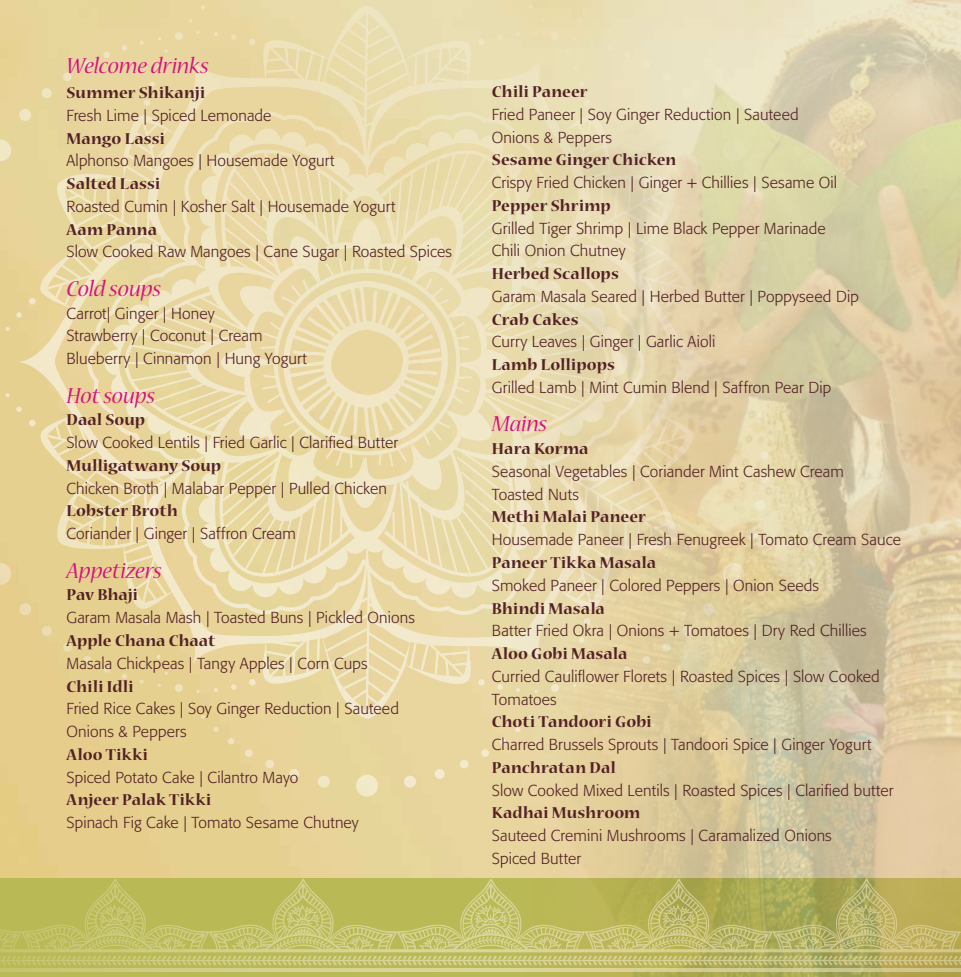
<style>
.page{position:relative;width:961px;height:977px;background:#fff}
.page>*{position:absolute;margin:0;border:0;box-sizing:border-box;transform-origin:0 0}
.t1{font:italic 24.5px "Nueva Std";letter-spacing:-.005em;color:#d80f81}
.t2{font:700 17.5px "Nueva Std";letter-spacing:.005em;color:#532126}
.t3{font:700 17.5px "Nueva Std";letter-spacing:.03em;color:#532126}
.t4{font:700 17.5px "Nueva Std";letter-spacing:.025em;color:#532126}
.t5{font:300 15.75px/22.8px "Formata";letter-spacing:.005em;color:#532126}
</style>
<div class="page">
<div style="left:245px;top:749px;width:8px;height:8px;background:#f0e3be;border-radius:50%"></div>
<svg style="left:228px;top:738px;width:6px;height:6px"></svg>
<svg style="left:0;top:2px;width:254px;height:730px"></svg>
<img style="left:254px;top:0;width:707px;height:976px">
<svg style="left:0;top:967px;width:21px;height:4px"></svg>
<svg style="left:21px;top:967px;width:751px;height:4px"></svg>
<svg style="left:0;top:878px;width:961px;height:88px"></svg>
<svg style="left:772px;top:967px;width:189px;height:4px"></svg>
<h1 class="t1" style="left:66px;top:54px;width:144px">Welcome drinks</h1>
<p class="t2" style="left:66px;top:85px;width:140px">Summer Shikanji</p>
<p class="t5" style="left:66px;top:104px;width:206px">Fresh Lime | Spiced Lemonade</p>
<p class="t2" style="left:66px;top:130px;width:100px">Mango Lassi</p>
<p class="t5" style="left:66px;top:149px;width:269px">Alphonso Mangoes | Housemade Yogurt</p>
<p class="t2" style="left:66px;top:176px;width:95px">Salted Lassi</p>
<p class="t5" style="left:66px;top:195px;width:330px">Roasted Cumin | Kosher Salt | Housemade Yogurt</p>
<p class="t2" style="left:66px;top:221px;width:92px">Aam Panna</p>
<p class="t5" style="left:67px;top:240px;width:387px">Slow Cooked Raw Mangoes | Cane Sugar | Roasted Spices</p>
<h1 class="t1" style="left:66px;top:277px;width:96px">Cold soups</h1>
<p class="t5" style="left:66px;top:302px;width:242px">Carrot| Ginger | Honey<br>Strawberry | Coconut | Cream<br>Blueberry | Cinnamon | Hung Yogurt</p>
<h1 class="t1" style="left:66px;top:384px;width:90px">Hot soups</h1>
<p class="t2" style="left:66px;top:412px;width:80px">Daal Soup</p>
<p class="t5" style="left:66px;top:431px;width:333px">Slow Cooked Lentils | Fried Garlic | Clarified Butter</p>
<p class="t2" style="left:66px;top:457px;width:156px">Mulligatwany Soup</p>
<p class="t5" style="left:67px;top:477px;width:322px">Chicken Broth | Malabar Pepper | Pulled Chicken</p>
<p class="t2" style="left:66px;top:503px;width:113px">Lobster Broth</p>
<p class="t5" style="left:66px;top:522px;width:231px">Coriander | Ginger | Saffron Cream</p>
<h1 class="t1" style="left:66px;top:559px;width:97px">Appetizers</h1>
<p class="t2" style="left:66px;top:587px;width:73px">Pav Bhaji</p>
<p class="t5" style="left:66px;top:606px;width:350px">Garam Masala Mash | Toasted Buns | Pickled Onions</p>
<p class="t2" style="left:66px;top:632px;width:150px">Apple Chana Chaat</p>
<p class="t5" style="left:66px;top:652px;width:303px">Masala Chickpeas | Tangy Apples | Corn Cups</p>
<p class="t4" style="left:66px;top:678px;width:68px">Chili Idli</p>
<p class="t5" style="left:66px;top:697px;width:334px">Fried Rice Cakes | Soy Ginger Reduction | Sauteed<br>Onions &amp; Peppers</p>
<p class="t3" style="left:66px;top:746px;width:83px">Aloo Tikki</p>
<p class="t5" style="left:67px;top:765px;width:233px">Spiced Potato Cake | Cilantro Mayo</p>
<p class="t3" style="left:66px;top:792px;width:146px">Anjeer Palak Tikki</p>
<p class="t5" style="left:66px;top:811px;width:294px">Spinach Fig Cake | Tomato Sesame Chutney</p>
<p class="t2" style="left:492px;top:84px;width:97px">Chili Paneer</p>
<p class="t5" style="left:492px;top:103px;width:308px">Fried Paneer | Soy Ginger Reduction | Sauteed<br>Onions &amp; Peppers</p>
<p class="t2" style="left:492px;top:152px;width:186px">Sesame Ginger Chicken</p>
<p class="t5" style="left:492px;top:171px;width:347px">Crispy Fried Chicken | Ginger + Chillies | Sesame Oil</p>
<p class="t2" style="left:492px;top:197px;width:120px">Pepper Shrimp</p>
<p class="t5" style="left:492px;top:217px;width:335px">Grilled Tiger Shrimp | Lime Black Pepper Marinade<br>Chili Onion Chutney</p>
<p class="t2" style="left:492px;top:266px;width:128px">Herbed Scallops</p>
<p class="t5" style="left:492px;top:285px;width:368px">Garam Masala Seared | Herbed Butter | Poppyseed Dip</p>
<p class="t2" style="left:492px;top:311px;width:88px">Crab Cakes</p>
<p class="t5" style="left:492px;top:330px;width:225px">Curry Leaves | Ginger | Garlic Aioli</p>
<p class="t2" style="left:492px;top:357px;width:125px">Lamb Lollipops</p>
<p class="t5" style="left:492px;top:376px;width:341px">Grilled Lamb | Mint Cumin Blend | Saffron Pear Dip</p>
<h1 class="t1" style="left:492px;top:413px;width:57px">Mains</h1>
<p class="t2" style="left:492px;top:441px;width:98px">Hara Korma</p>
<p class="t5" style="left:492px;top:460px;width:353px">Seasonal Vegetables | Coriander Mint Cashew Cream<br>Toasted Nuts</p>
<p class="t2" style="left:492px;top:509px;width:155px">Methi Malai Paneer</p>
<p class="t5" style="left:492px;top:528px;width:411px">Housemade Paneer | Fresh Fenugreek | Tomato Cream Sauce</p>
<p class="t2" style="left:492px;top:554px;width:166px">Paneer Tikka Masala</p>
<p class="t5" style="left:492px;top:574px;width:329px">Smoked Paneer | Colored Peppers | Onion Seeds</p>
<p class="t2" style="left:492px;top:600px;width:114px">Bhindi Masala</p>
<p class="t5" style="left:492px;top:619px;width:376px">Batter Fried Okra | Onions + Tomatoes | Dry Red Chillies</p>
<p class="t2" style="left:492px;top:645px;width:137px">Aloo Gobi Masala</p>
<p class="t5" style="left:492px;top:665px;width:389px">Curried Cauliflower Florets | Roasted Spices | Slow Cooked<br>Tomatoes</p>
<p class="t2" style="left:492px;top:714px;width:161px">Choti Tandoori Gobi</p>
<p class="t5" style="left:492px;top:733px;width:381px">Charred Brussels Sprouts | Tandoori Spice | Ginger Yogurt</p>
<p class="t2" style="left:492px;top:759px;width:125px">Panchratan Dal</p>
<p class="t5" style="left:492px;top:778px;width:403px">Slow Cooked Mixed Lentils | Roasted Spices | Clarified butter</p>
<p class="t2" style="left:492px;top:805px;width:150px">Kadhai Mushroom</p>
<p class="t5" style="left:492px;top:824px;width:341px">Sauteed Cremini Mushrooms | Caramalized Onions<br>Spiced Butter</p>
</div>
